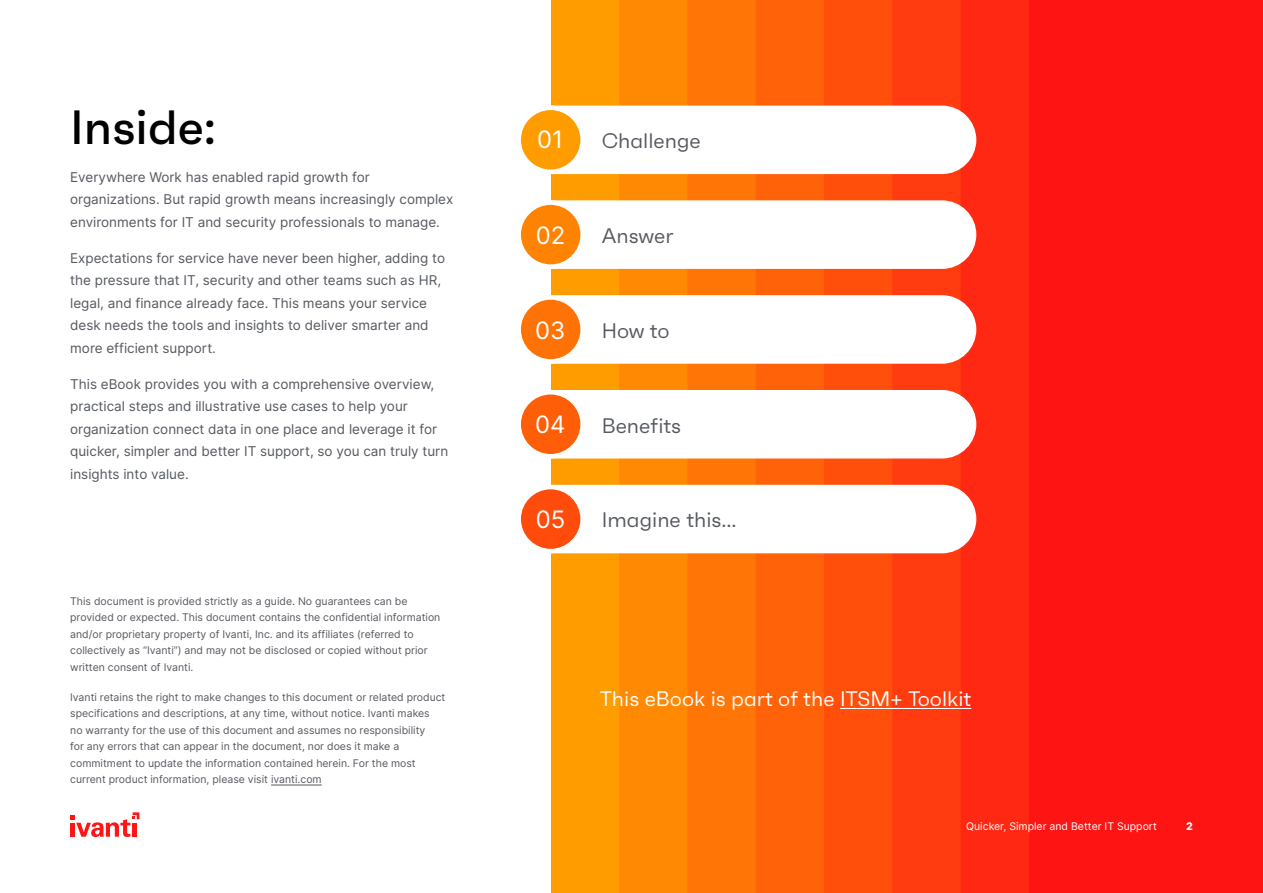
<style>
.page{position:relative;width:1263px;height:893px;background:#fff}
.page>*{position:absolute;margin:0;border:0;box-sizing:border-box;transform-origin:0 0}
.t1{font:500 48px "Faktum";color:#000}
.t2{font:24px "Inter";color:#fff}
.t3{font:21px "Faktum";color:#555960}
.t4{font:21px "Faktum";color:#fff}
.t5{font:13.5px/22.5px "Inter";color:#555960}
.t6{font:10.5px/16.5px "Inter";color:#555960}
.t7{font:10.5px "Inter";color:#fff}
.t8{font:800 10.5px "Inter";color:#fff}
</style>
<div class="page">
<img style="left:552px;top:0;width:711px;height:893px">
<hr style="left:840px;top:708px;width:131px;height:1px;background:#fff">
<svg style="left:556px;top:106px;width:420px;height:68px"></svg>
<div style="left:519px;top:108px;width:64px;height:64px;background:#ff9d00;border-radius:50%"></div>
<div style="left:516px;top:106px;width:69px;height:68px;border:4px solid #fff;border-radius:50%"></div>
<svg style="left:556px;top:200px;width:420px;height:69px"></svg>
<div style="left:519px;top:203px;width:64px;height:64px;background:#ff8303;border-radius:50%"></div>
<div style="left:516px;top:200px;width:69px;height:69px;border:4px solid #fff;border-radius:50%"></div>
<svg style="left:556px;top:295px;width:420px;height:69px"></svg>
<div style="left:519px;top:297px;width:64px;height:64px;background:#ff7206;border-radius:50%"></div>
<div style="left:516px;top:295px;width:69px;height:69px;border:4px solid #fff;border-radius:50%"></div>
<svg style="left:556px;top:390px;width:420px;height:68px"></svg>
<div style="left:519px;top:392px;width:64px;height:64px;background:#ff5e09;border-radius:50%"></div>
<div style="left:516px;top:390px;width:69px;height:68px;border:4px solid #fff;border-radius:50%"></div>
<svg style="left:556px;top:485px;width:420px;height:68px"></svg>
<div style="left:519px;top:487px;width:64px;height:64px;background:#ff4c0c;border-radius:50%"></div>
<div style="left:516px;top:485px;width:69px;height:68px;border:4px solid #fff;border-radius:50%"></div>
<svg style="left:70px;top:812px;width:69px;height:25px"></svg>
<hr style="left:271px;top:785px;width:51px;height:1px;background:#555960">
<h1 class="t1" style="left:70px;top:98px;width:147px">Inside:</h1>
<p class="t5" style="left:70px;top:165px;width:385px">Everywhere Work has enabled rapid growth for organizations. But rapid growth means increasingly complex environments for IT and security professionals to manage.</p>
<p class="t5" style="left:70px;top:246px;width:376px">Expectations for service have never been higher, adding to the pressure that IT, security and other teams such as HR, legal, and finance already face. This means your service desk needs the tools and insights to deliver smarter and more efficient support.</p>
<p class="t5" style="left:70px;top:372px;width:379px">This eBook provides you with a comprehensive overview, practical steps and illustrative use cases to help your organization connect data in one place and leverage it for quicker, simpler and better IT support, so you can truly turn insights into value.</p>
<p class="t6" style="left:70px;top:592px;width:372px">This document is provided strictly as a guide. No guarantees can be provided or expected. This document contains the confidential information and/or proprietary property of Ivanti, Inc. and its affiliates (referred to collectively as “Ivanti”) and may not be disclosed or copied without prior written consent of Ivanti.</p>
<p class="t6" style="left:70px;top:688px;width:377px">Ivanti retains the right to make changes to this document or related product specifications and descriptions, at any time, without notice. Ivanti makes<br>no warranty for the use of this document and assumes no responsibility<br>for any errors that can appear in the document, nor does it make a commitment to update the information contained herein. For the most current product information, please visit ivanti.com</p>
<h2 class="t2" style="left:537px;top:122px;width:28px">01</h2>
<h3 class="t3" style="left:602px;top:128px;width:101px">Challenge</h3>
<h2 class="t2" style="left:536px;top:218px;width:31px">02</h2>
<h3 class="t3" style="left:602px;top:223px;width:73px">Answer</h3>
<h2 class="t2" style="left:535px;top:312px;width:32px">03</h2>
<h3 class="t3" style="left:602px;top:318px;width:69px">How to</h3>
<h2 class="t2" style="left:535px;top:407px;width:32px">04</h2>
<h3 class="t3" style="left:602px;top:413px;width:81px">Benefits</h3>
<h2 class="t2" style="left:536px;top:502px;width:31px">05</h2>
<h3 class="t3" style="left:602px;top:507px;width:136px">Imagine this...</h3>
<h3 class="t4" style="left:600px;top:686px;width:373px">This eBook is part of the ITSM+ Toolkit</h3>
<p class="t7" style="left:966px;top:818px;width:192px">Quicker, Simpler and Better IT Support</p>
<p class="t8" style="left:1186px;top:819px;width:8px">2</p>
</div>
